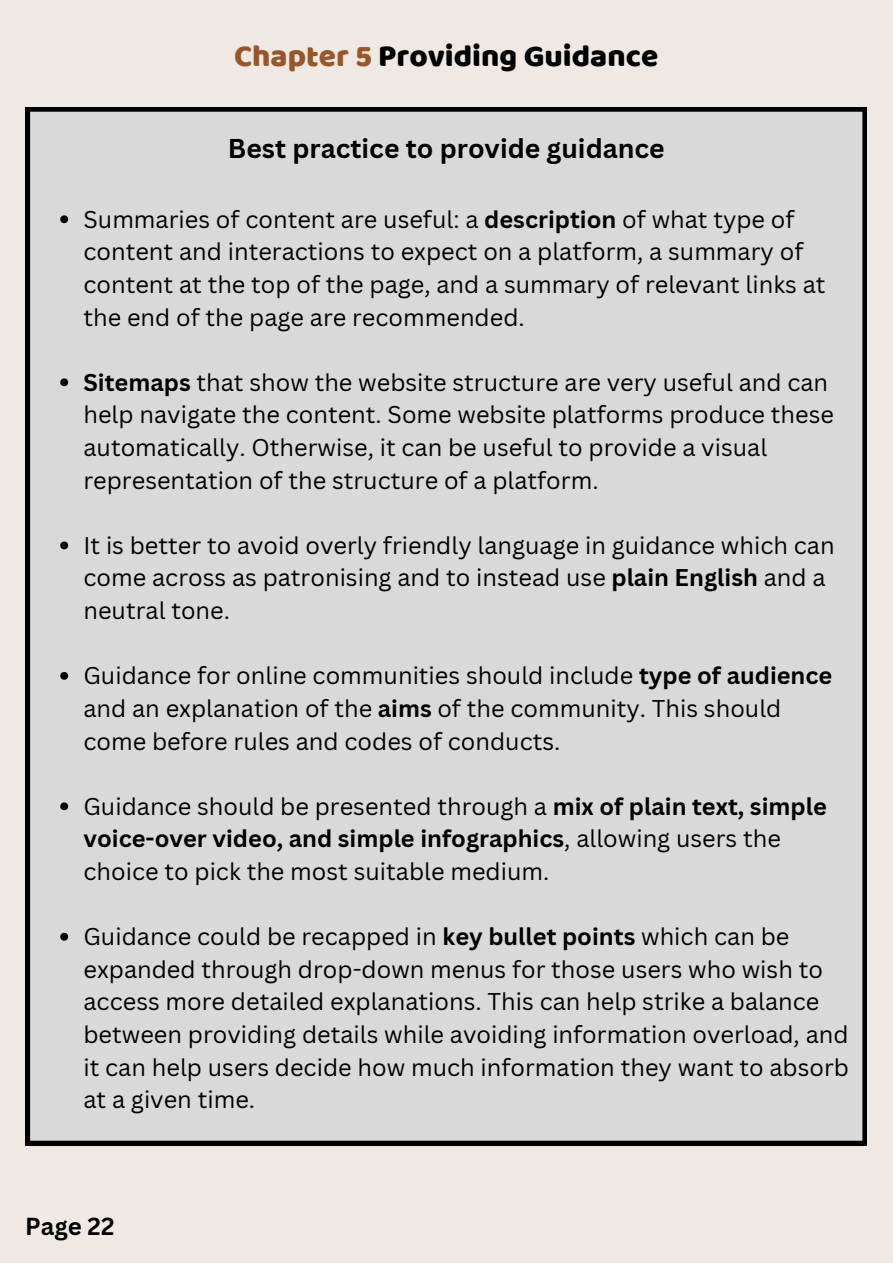
<style>
.page{position:relative;width:893px;height:1264px;background:#fff}
.page>*{position:absolute;margin:0;border:0;box-sizing:border-box;transform-origin:0 0}
.t1{font:31.5px "Baloo";color:#000}
.t2{font:700 26.55px "Canva Sans";color:#000}
.t3{font:700 24px "Canva Sans";color:#000}
.t4{font:23.55px/32.5px "Canva Sans";color:#000}
.s1{color:#995628}
.s2{font-weight:700}
</style>
<div class="page">
<div style="left:0;top:0;width:892px;height:1262px;background:#f0e9e3"></div>
<div style="left:26px;top:107px;width:840px;height:1038px;background:#d9d9d9"></div>
<svg style="left:60px;top:215px;width:8px;height:8px"></svg>
<svg style="left:60px;top:378px;width:8px;height:8px"></svg>
<svg style="left:60px;top:541px;width:8px;height:8px"></svg>
<svg style="left:60px;top:672px;width:8px;height:7px"></svg>
<svg style="left:60px;top:802px;width:8px;height:8px"></svg>
<svg style="left:60px;top:932px;width:8px;height:8px"></svg>
<p class="t1" style="left:234px;top:37px;width:425px"><span class="s1">Chapter 5</span> Providing Guidance</p>
<p class="t2" style="left:228px;top:130px;width:438px">Best practice to provide guidance</p>
<p class="t4" style="left:83px;top:202px;width:743px">Summaries of content are useful: a <span class="s2">description</span> of what type of content and interactions to expect on a platform, a summary of content at the top of the page, and a summary of relevant links at the end of the page are recommended.</p>
<p class="t4" style="left:83px;top:365px;width:752px"><span class="s2">Sitemaps</span> that show the website structure are very useful and can help navigate the content. Some website platforms produce these automatically. Otherwise, it can be useful to provide a visual representation of the structure of a platform.</p>
<p class="t4" style="left:83px;top:528px;width:752px">It is better to avoid overly friendly language in guidance which can come across as patronising and to instead use <span class="s2">plain English</span> and a neutral tone.</p>
<p class="t4" style="left:83px;top:659px;width:750px">Guidance for online communities should include <span class="s2">type of audience </span>and an explanation of the <span class="s2">aims</span> of the community. This should come before rules and codes of conducts.</p>
<p class="t4" style="left:83px;top:789px;width:744px">Guidance should be presented through a <span class="s2">mix of plain text, simple voice-over video, and simple infographics</span>, allowing users the choice to pick the most suitable medium.</p>
<p class="t4" style="left:83px;top:919px;width:767px">Guidance could be recapped in <span class="s2">key bullet points</span> which can be expanded through drop-down menus for those users who wish to access more detailed explanations. This can help strike a balance between providing details while avoiding information overload, and it can help users decide how much information they want to absorb at a given time.</p>
<p class="t3" style="left:25px;top:1209px;width:91px">Page 22</p>
</div>
